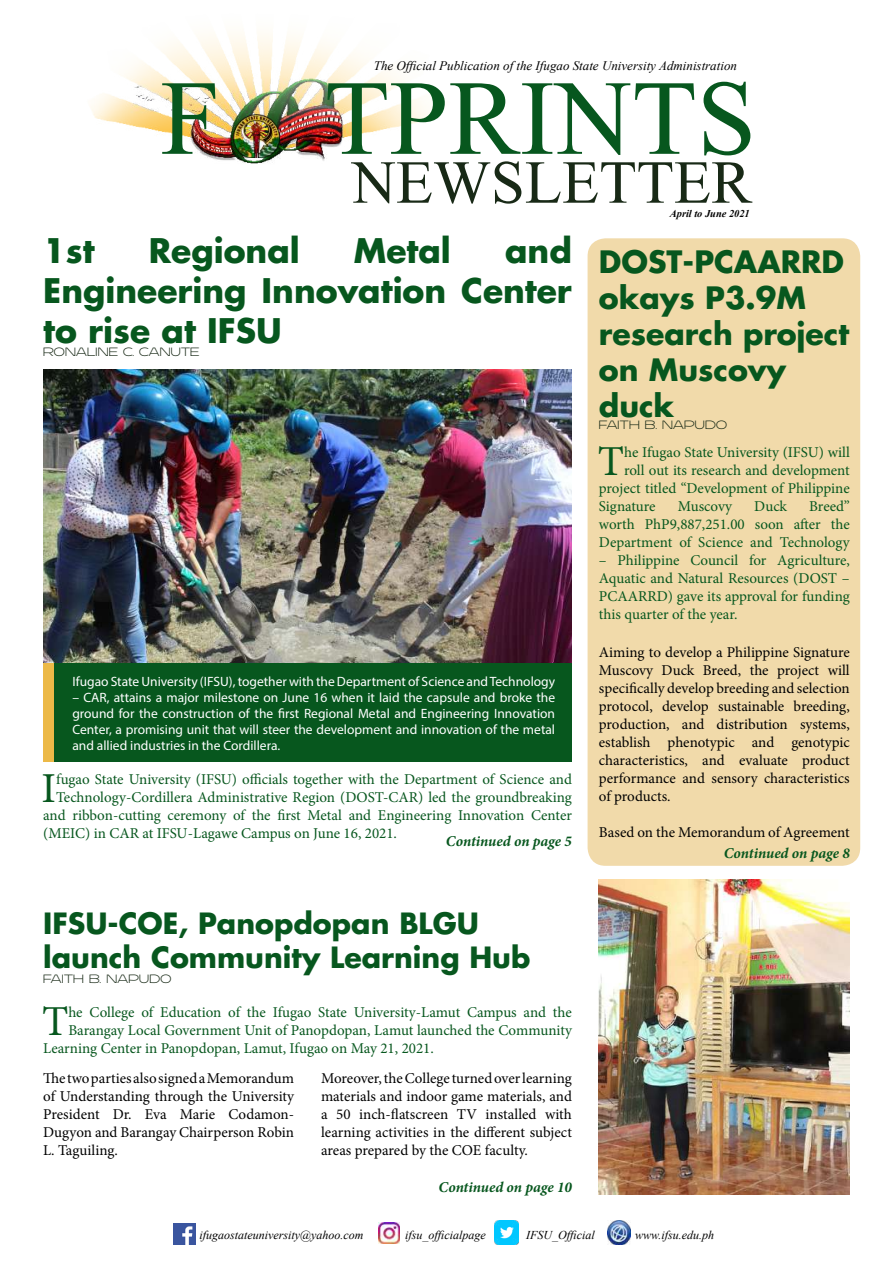
<style>
.page{position:relative;width:893px;height:1263px;background:#fff}
.page>*{position:absolute;margin:0;border:0;box-sizing:border-box;transform-origin:0 0}
.t1{font:106.5px "Times New Roman";color:#07571e}
.t2{font:61.05px "Times New Roman";color:#182916}
.t3{font:42.75px "Minion Pro";color:#07571e}
.t4{font:700 33px/39.6px "Futura LT";color:#07571e;text-align:justify}
.t5{font:700 30px/36px "Futura LT";color:#07571e}
.t6{font:700 28.5px/34.2px "Futura LT";color:#07571e}
.t7{font:15px/18px "Minion Pro";color:#07571e;text-align:justify}
.t8{font:15px/18px "Minion Pro";color:#000;text-align:justify}
.t9{font:italic 700 15px "Minion Pro";color:#07571e}
.t10{font:13.5px/16.2px "Myriad Pro";color:#fff;text-align:justify}
.t11{font:italic 13.05px "Times New Roman";color:#000}
.t12{font:italic 12px "Times New Roman";color:#000}
.t13{font:200 12px "Resotho";letter-spacing:.025em;color:#182916}
.t14{font:italic 700 10.35px "Times New Roman";color:#000}
</style>
<div class="page">
<div style="left:588px;top:238px;width:272px;height:628px;background:#f1daaa;border-radius:18px"></div>
<img style="left:173px;top:1223px;width:23px;height:21px">
<img style="left:378px;top:1222px;width:21px;height:21px">
<img style="left:495px;top:1220px;width:24px;height:24px">
<img style="left:608px;top:1221px;width:23px;height:23px">
<img style="left:43px;top:369px;width:529px;height:294px">
<div style="left:43px;top:663px;width:11px;height:99px;background:#ecb948"></div>
<div style="left:54px;top:663px;width:518px;height:99px;background:#07571e"></div>
<img style="left:599px;top:880px;width:251px;height:314px">
<img style="left:91px;top:34px;width:340px;height:130px">
<img style="left:234px;top:114px;width:46px;height:44px">
<p class="t11" style="left:374px;top:57px;width:365px">The Official Publication of the Ifugao State University Administration</p>
<h1 class="t1" style="left:160px;top:43px;width:597px">F TPRINTS</h1>
<h2 class="t2" style="left:352px;top:139px;width:401px">NEWSLETTER</h2>
<h3 class="t4" style="left:43px;top:231px;width:530px;text-indent:462px">and Engineering Innovation Center to rise at IFSU</h3>
<h3 class="t4" style="left:43px;top:231px;width:53px">1st</h3>
<h3 class="t4" style="left:149px;top:231px;width:153px">Regional</h3>
<h3 class="t4" style="left:354px;top:231px;width:98px">Metal</h3>
<p class="t13" style="left:43px;top:346px;width:158px">RONALINE C. CANUTE</p>
<p class="t10" style="left:72px;top:673px;width:484px">Ifugao State University (IFSU), together with the Department of Science and Technology</p>
<p class="t10" style="left:72px;top:689px;width:484px">– CAR, attains a major milestone on June 16 when it laid the capsule and broke the ground for the construction of the first Regional Metal and Engineering Innovation Center, a promising unit that will steer the development and innovation of the metal and allied industries in the Cordillera.</p>
<h3 class="t3" style="left:42px;top:760px;width:16px">I</h3>
<p class="t7" style="left:56px;top:770px;width:517px">fugao State University (IFSU) officials together with the Department of Science and</p>
<p class="t7" style="left:56px;top:788px;width:517px">Technology-Cordillera Administrative Region (DOST-CAR) led the groundbreaking</p>
<p class="t7" style="left:43px;top:806px;width:530px">and ribbon-cutting ceremony of the first Metal and Engineering Innovation Center</p>
<p class="t7" style="left:43px;top:824px;width:355px">(MEIC) in CAR at IFSU-Lagawe Campus on June 16, 2021.</p>
<p class="t9" style="left:446px;top:830px;width:127px">Continued on page 5</p>
<h3 class="t6" style="left:43px;top:905px;width:489px">IFSU-COE, Panopdopan BLGU launch Community Learning Hub</h3>
<p class="t13" style="left:43px;top:972px;width:130px">FAITH B. NAPUDO</p>
<h3 class="t3" style="left:42px;top:993px;width:28px">T</h3>
<p class="t7" style="left:68px;top:1004px;width:505px">he College of Education of the Ifugao State University-Lamut Campus and the</p>
<p class="t7" style="left:68px;top:1022px;width:505px">Barangay Local Government Unit of Panopdopan, Lamut launched the Community</p>
<p class="t7" style="left:43px;top:1040px;width:392px">Learning Center in Panopdopan, Lamut, Ifugao on May 21, 2021.</p>
<p class="t8" style="left:43px;top:1069px;width:252px">The two parties also signed a Memorandum of Understanding through the University President Dr. Eva Marie Codamon-Dugyon and Barangay Chairperson Robin L. Taguiling.</p>
<p class="t8" style="left:321px;top:1069px;width:252px">Moreover, the College turned over learning materials and indoor game materials, and a 50 inch-flatscreen TV installed with learning activities in the different subject areas prepared by the COE faculty.</p>
<p class="t9" style="left:438px;top:1176px;width:135px">Continued on page 10</p>
<p class="t14" style="left:670px;top:206px;width:81px">April to June 2021</p>
<h3 class="t5" style="left:599px;top:244px;width:252px">DOST-PCAARRD okays P3.9M research project on Muscovy duck</h3>
<p class="t13" style="left:599px;top:418px;width:130px">FAITH B. NAPUDO</p>
<h3 class="t3" style="left:598px;top:432px;width:28px">T</h3>
<p class="t7" style="left:624px;top:443px;width:227px">he Ifugao State University (IFSU) will</p>
<p class="t7" style="left:624px;top:461px;width:227px">roll out its research and development</p>
<p class="t7" style="left:599px;top:479px;width:252px">project titled “Development of Philippine</p>
<p class="t7" style="left:599px;top:497px;width:58px">Signature</p>
<p class="t7" style="left:678px;top:497px;width:56px">Muscovy</p>
<p class="t7" style="left:754px;top:497px;width:34px">Duck</p>
<p class="t7" style="left:599px;top:497px;width:252px;text-indent:210px">Breed” worth PhP9,887,251.00 soon after the Department of Science and Technology</p>
<p class="t7" style="left:599px;top:551px;width:252px">– Philippine Council for Agriculture, Aquatic and Natural Resources (DOST – PCAARRD) gave its approval for funding this quarter of the year.</p>
<p class="t8" style="left:599px;top:643px;width:252px">Aiming to develop a Philippine Signature Muscovy Duck Breed, the project will specifically develop breeding and selection protocol, develop sustainable breeding, production, and distribution systems, establish phenotypic and genotypic characteristics, and evaluate product performance and sensory characteristics of products.</p>
<p class="t8" style="left:599px;top:823px;width:252px">Based on the Memorandum of Agreement</p>
<p class="t9" style="left:724px;top:842px;width:127px">Continued on page 8</p>
<p class="t12" style="left:199px;top:1227px;width:166px">ifugaostateuniversity@yahoo.com</p>
<p class="t12" style="left:405px;top:1227px;width:82px">ifsu_officialpage</p>
<p class="t12" style="left:526px;top:1227px;width:70px">IFSU_Official</p>
<p class="t12" style="left:635px;top:1227px;width:80px">www.ifsu.edu.ph</p>
</div>
